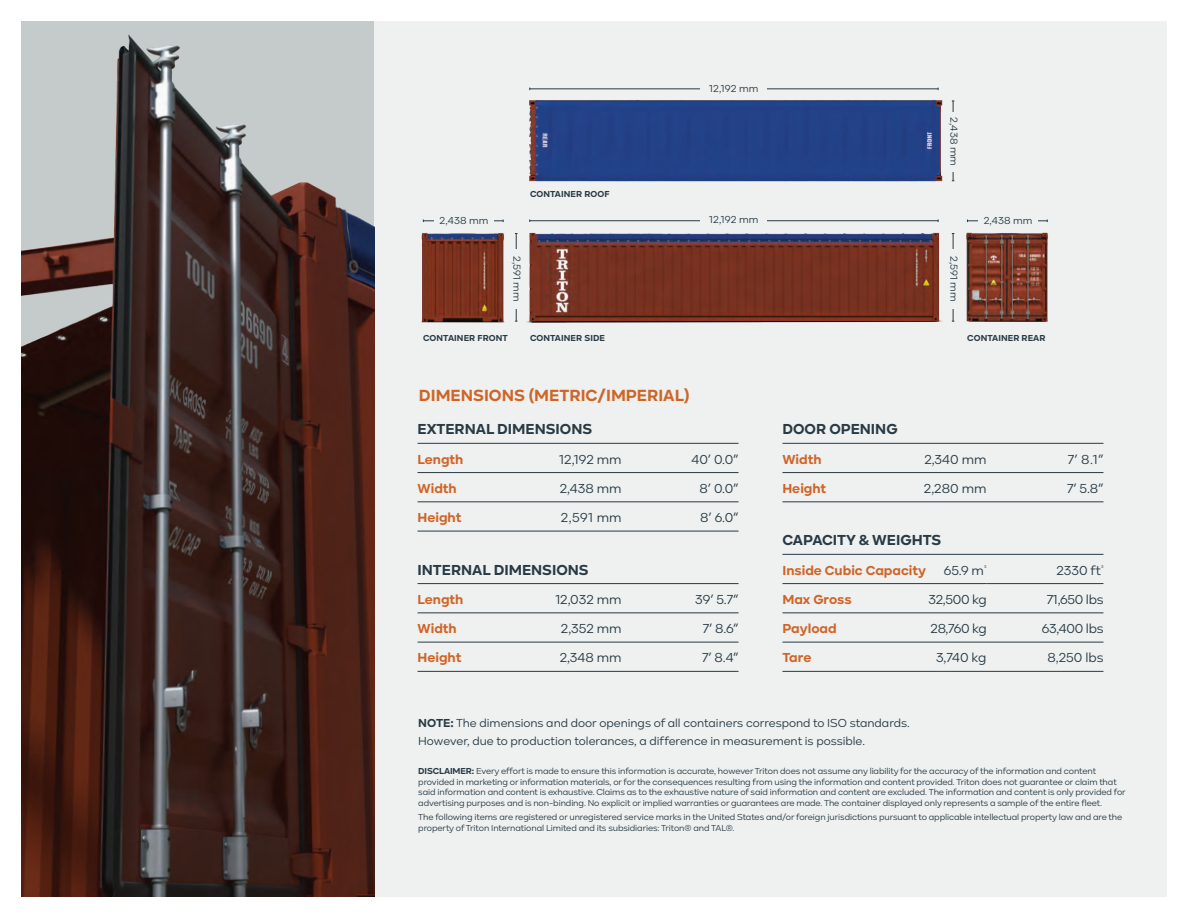
<style>
.page{position:relative;width:1188px;height:918px;background:#fff}
.page>*{position:absolute;margin:0;border:0;box-sizing:border-box;transform-origin:0 0}
.Unit_code{font:700 16.8px "Kinetika";color:#d06427}
.List_-_Header{font:700 15px "Kinetika";color:#293a45}
.List_-_white_line__c{font:13.5px "Kinetika";color:#293a45}
.List_-_white_line__c-2{font:700 13.5px "Kinetika";color:#d06427}
.List_-_Header-2{font:13.5px "Kinetika";color:#293a45}
.List_Blue_Line{font:13.5px "Kinetika";color:#293a45}
.List_-_Header-3{font:700 13.5px "Kinetika";color:#d06427}
.List_Blue_Line-2{font:700 13.5px "Kinetika";color:#d06427}
.Bulleted_Text{font:12px/18px "Kinetika";color:#293a45}
.measurement_graphic{font:10.5px "Kinetika";letter-spacing:.01em;color:#293a45}
.t1{font:9px/10.5px "Kinetika";letter-spacing:-.01em;color:#293a45}
.Measurement_graphic{font:700 9px "Kinetika";letter-spacing:.01em;color:#293a45}
.List_-_white_line__c-3{font:4.35px "Kinetika";color:#293a45}
.s1{font-weight:700}
</style>
<div class="page">
<div style="left:21px;top:21px;width:1146px;height:876px;background:#eef1f0"></div>
<img style="left:529px;top:87px;width:414px;height:95px">
<img style="left:526px;top:219px;width:416px;height:104px">
<img style="left:21px;top:21px;width:353px;height:876px">
<img style="left:966px;top:232px;width:82px;height:90px">
<hr style="left:530px;top:220px;width:408px;height:1px;background:#293a45">
<hr style="left:530px;top:89px;width:408px;height:1px;background:#293a45">
<hr style="left:423px;top:221px;width:80px;height:1px;background:#293a45">
<div style="left:701px;top:211px;width:66px;height:17px;background:#eef1f0"></div>
<div style="left:701px;top:79px;width:66px;height:17px;background:#eef1f0"></div>
<div style="left:434px;top:211px;width:60px;height:17px;background:#eef1f0"></div>
<hr style="left:967px;top:221px;width:80px;height:1px;background:#293a45">
<div style="left:978px;top:211px;width:60px;height:17px;background:#eef1f0"></div>
<hr style="left:953px;top:101px;width:1px;height:80px;background:#293a45">
<div style="left:946px;top:112px;width:17px;height:60px;background:#eef1f0"></div>
<hr style="left:418px;top:443px;width:321px;height:1px;background:#293a45">
<hr style="left:418px;top:472px;width:321px;height:1px;background:#293a45">
<hr style="left:418px;top:502px;width:321px;height:1px;background:#293a45">
<hr style="left:418px;top:531px;width:321px;height:1px;background:#293a45">
<hr style="left:418px;top:583px;width:321px;height:1px;background:#293a45">
<hr style="left:418px;top:613px;width:321px;height:1px;background:#293a45">
<hr style="left:418px;top:642px;width:321px;height:1px;background:#293a45">
<hr style="left:418px;top:671px;width:321px;height:1px;background:#293a45">
<hr style="left:782px;top:443px;width:321px;height:1px;background:#293a45">
<hr style="left:782px;top:472px;width:321px;height:1px;background:#293a45">
<hr style="left:782px;top:502px;width:321px;height:1px;background:#293a45">
<hr style="left:782px;top:554px;width:321px;height:1px;background:#293a45">
<hr style="left:782px;top:583px;width:202px;height:1px;background:#293a45">
<hr style="left:986px;top:583px;width:115px;height:1px;background:#293a45">
<hr style="left:782px;top:613px;width:321px;height:1px;background:#293a45">
<hr style="left:782px;top:642px;width:321px;height:1px;background:#293a45">
<hr style="left:782px;top:671px;width:321px;height:1px;background:#293a45">
<img style="left:421px;top:233px;width:84px;height:90px">
<hr style="left:516px;top:234px;width:1px;height:87px;background:#293a45">
<div style="left:509px;top:249px;width:17px;height:60px;background:#eef1f0"></div>
<hr style="left:953px;top:234px;width:1px;height:87px;background:#293a45">
<div style="left:946px;top:249px;width:17px;height:60px;background:#eef1f0"></div>
<p class="Measurement_graphic" style="left:530px;top:188px;width:81px">CONTAINER ROOF</p>
<p class="measurement_graphic" style="left:709px;top:82px;width:51px">12,192 mm</p>
<p class="measurement_graphic" style="left:960px;top:117px;width:50px;rotate:90deg">2,438 mm</p>
<p class="measurement_graphic" style="left:709px;top:214px;width:51px">12,192 mm</p>
<p class="measurement_graphic" style="left:440px;top:214px;width:50px">2,438 mm</p>
<p class="measurement_graphic" style="left:984px;top:214px;width:50px">2,438 mm</p>
<p class="measurement_graphic" style="left:523px;top:256px;width:47px;rotate:90deg">2,591 mm</p>
<p class="measurement_graphic" style="left:960px;top:256px;width:47px;rotate:90deg">2,591 mm</p>
<p class="Measurement_graphic" style="left:423px;top:332px;width:86px">CONTAINER FRONT</p>
<p class="Measurement_graphic" style="left:530px;top:332px;width:76px">CONTAINER SIDE</p>
<p class="Measurement_graphic" style="left:967px;top:332px;width:80px">CONTAINER REAR</p>
<p class="Unit_code" style="left:419px;top:385px;width:272px">DIMENSIONS (METRIC/IMPERIAL)</p>
<p class="List_-_Header" style="left:418px;top:420px;width:176px">EXTERNAL DIMENSIONS</p>
<p class="List_-_Header-3" style="left:418px;top:451px;width:47px">Length</p>
<p class="List_-_Header-2" style="left:559px;top:451px;width:64px">12,192 mm</p>
<p class="List_-_Header-2" style="left:692px;top:451px;width:48px">40’ 0.0”</p>
<p class="List_-_Header-3" style="left:418px;top:480px;width:41px">Width</p>
<p class="List_-_Header-2" style="left:560px;top:481px;width:63px">2,438 mm</p>
<p class="List_-_Header-2" style="left:700px;top:481px;width:40px">8’ 0.0”</p>
<p class="List_-_white_line__c-2" style="left:418px;top:509px;width:45px">Height</p>
<p class="List_-_white_line__c" style="left:561px;top:510px;width:62px">2,591 mm</p>
<p class="List_-_white_line__c" style="left:700px;top:510px;width:40px">8’ 6.0”</p>
<p class="List_-_Header" style="left:418px;top:560px;width:173px">INTERNAL DIMENSIONS</p>
<p class="List_-_white_line__c-2" style="left:418px;top:591px;width:47px">Length</p>
<p class="List_-_white_line__c" style="left:555px;top:592px;width:68px">12,032 mm</p>
<p class="List_-_white_line__c" style="left:695px;top:592px;width:45px">39’ 5.7”</p>
<p class="List_Blue_Line-2" style="left:418px;top:620px;width:41px">Width</p>
<p class="List_Blue_Line" style="left:561px;top:621px;width:62px">2,352 mm</p>
<p class="List_Blue_Line" style="left:703px;top:621px;width:37px">7’ 8.6”</p>
<p class="List_-_white_line__c-2" style="left:418px;top:650px;width:45px">Height</p>
<p class="List_-_white_line__c" style="left:560px;top:650px;width:63px">2,348 mm</p>
<p class="List_-_white_line__c" style="left:702px;top:650px;width:38px">7’ 8.4”</p>
<p class="List_-_Header" style="left:782px;top:420px;width:117px">DOOR OPENING</p>
<p class="List_-_white_line__c-2" style="left:782px;top:451px;width:41px">Width</p>
<p class="List_-_white_line__c" style="left:924px;top:451px;width:64px">2,340 mm</p>
<p class="List_-_white_line__c" style="left:1068px;top:451px;width:37px">7’ 8.1”</p>
<p class="List_-_white_line__c-2" style="left:782px;top:480px;width:45px">Height</p>
<p class="List_-_white_line__c" style="left:924px;top:481px;width:64px">2,280 mm</p>
<p class="List_-_white_line__c" style="left:1067px;top:481px;width:38px">7’ 5.8”</p>
<p class="List_-_Header" style="left:782px;top:531px;width:160px">CAPACITY &amp; WEIGHTS</p>
<p class="List_-_white_line__c-2" style="left:782px;top:562px;width:145px">Inside Cubic Capacity</p>
<p class="List_-_white_line__c" style="left:944px;top:562px;width:42px">65.9 m</p>
<p class="List_-_white_line__c-3" style="left:984px;top:564px;width:4px">3</p>
<p class="List_-_white_line__c" style="left:1056px;top:562px;width:46px">2330 ft</p>
<p class="List_-_white_line__c-3" style="left:1101px;top:564px;width:4px">3</p>
<p class="List_-_white_line__c-2" style="left:782px;top:591px;width:71px">Max Gross</p>
<p class="List_-_white_line__c" style="left:929px;top:592px;width:60px">32,500 kg</p>
<p class="List_-_white_line__c" style="left:1047px;top:592px;width:58px">71,650 lbs</p>
<p class="List_-_white_line__c-2" style="left:782px;top:620px;width:56px">Payload</p>
<p class="List_-_white_line__c" style="left:931px;top:621px;width:58px">28,760 kg</p>
<p class="List_-_white_line__c" style="left:1042px;top:621px;width:63px">63,400 lbs</p>
<p class="List_-_white_line__c-2" style="left:782px;top:650px;width:30px">Tare</p>
<p class="List_-_white_line__c" style="left:936px;top:650px;width:52px">3,740 kg</p>
<p class="List_-_white_line__c" style="left:1048px;top:650px;width:57px">8,250 lbs</p>
<p class="Bulleted_Text" style="left:418px;top:714px;width:493px"><span class="s1">NOTE:</span> The dimensions and door openings of all containers correspond to ISO standards.<br>However, due to production tolerances, a difference in measurement is possible.</p>
<p class="t1" style="left:418px;top:766px;width:709px"><span class="s1">DISCLAIMER:</span> Every effort is made to ensure this information is accurate, however Triton does not assume any liability for the accuracy of the information and content provided in marketing or information materials, or for the consequences resulting from using the information and content provided. Triton does not guarantee or claim that said information and content is exhaustive. Claims as to the exhaustive nature of said information and content are excluded. The information and content is only provided for advertising purposes and is non-binding. No explicit or implied warranties or guarantees are made. The container displayed only represents a sample of the entire fleet.</p>
<p class="t1" style="left:418px;top:812px;width:706px">The following items are registered or unregistered service marks in the United States and/or foreign jurisdictions pursuant to applicable intellectual property law and are the property of Triton International Limited and its subsidiaries: Triton® and TAL®.</p>
</div>
